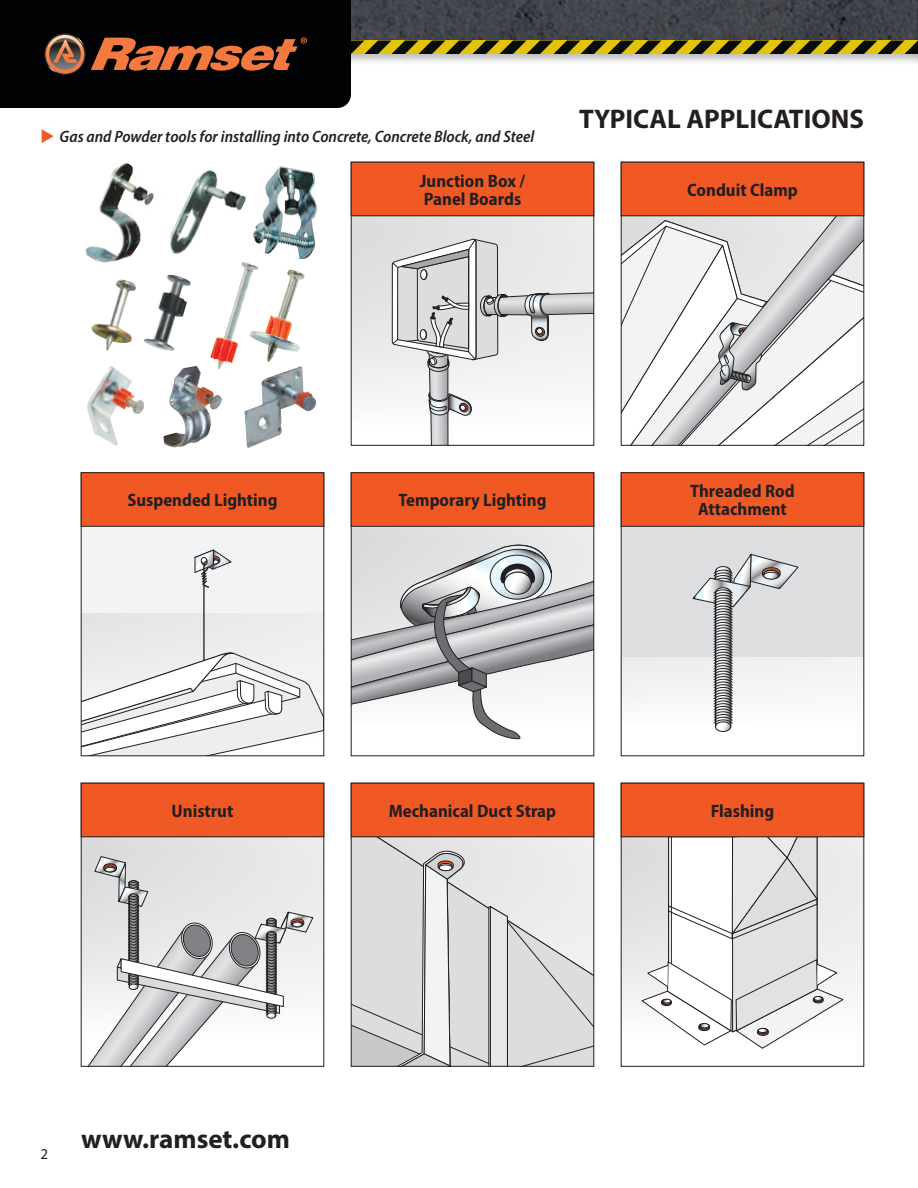
<style>
.page{position:relative;width:918px;height:1188px;background:#fff}
.page>*{position:absolute;margin:0;border:0;box-sizing:border-box;transform-origin:0 0}
.t1{font:700 27px "Myriad Pro";color:#231f20}
.t2{font:700 semi-condensed 18px/18px "Myriad Pro";color:#231f20;text-align:center}
.t3{font:italic 600 semi-condensed 16.5px "Myriad Pro";color:#231f20}
.t4{font:15px "Myriad Pro";color:#231f20}
.s1{color:#f15924}
</style>
<div class="page">
<div style="left:621px;top:837px;width:243px;height:229px;background:linear-gradient(to bottom,#dededf,#fff)"></div>
<svg style="left:640px;top:837px;width:205px;height:212px"></svg>
<div style="left:699px;top:1023px;width:10px;height:5px;border:1px solid #231f20;border-radius:50%"></div>
<div style="left:621px;top:783px;width:243px;height:54px;background:#f15924"></div>
<svg style="left:353px;top:526px;width:239px;height:11px;background:#d4d4d5"></svg>
<svg style="left:353px;top:537px;width:239px;height:203px"></svg>
<div style="left:351px;top:472px;width:243px;height:284px;border:1px solid #231f20"></div>
<div style="left:351px;top:473px;width:243px;height:53px;background:#f15924"></div>
<div style="left:351px;top:472px;width:243px;height:54px;border:1px solid #231f20"></div>
<div style="left:621px;top:526px;width:243px;height:230px;background:linear-gradient(to right,#fafafa,#fdfdfd)"></div>
<div style="left:621px;top:518px;width:243px;height:139px;background:#dddee0"></div>
<div style="left:715px;top:721px;width:16px;height:11px;border:1px solid #231f20;border-radius:50%"></div>
<svg style="left:692px;top:554px;width:108px;height:177px"></svg>
<div style="left:763px;top:572px;width:16px;height:8px;border:1px solid #231f20;border-radius:50%"></div>
<div style="left:621px;top:472px;width:243px;height:284px;border:1px solid #231f20"></div>
<div style="left:621px;top:473px;width:243px;height:53px;background:#f15924"></div>
<div style="left:621px;top:472px;width:243px;height:54px;border:1px solid #231f20"></div>
<div style="left:81px;top:515px;width:243px;height:98px;background:#f2f3f4"></div>
<svg style="left:83px;top:549px;width:239px;height:205px"></svg>
<div style="left:81px;top:473px;width:243px;height:53px;background:#f15924"></div>
<div style="left:81px;top:472px;width:243px;height:54px;border:1px solid #231f20"></div>
<div style="left:81px;top:837px;width:243px;height:229px;background:linear-gradient(to bottom,#e1e1e2,#fff)"></div>
<svg style="left:84px;top:856px;width:230px;height:208px"></svg>
<div style="left:81px;top:783px;width:243px;height:54px;background:#f15924"></div>
<svg style="left:353px;top:216px;width:239px;height:179px;background:#e3e3e4"></svg>
<svg style="left:391px;top:238px;width:201px;height:206px"></svg>
<div style="left:351px;top:162px;width:243px;height:284px;border:1px solid #231f20"></div>
<div style="left:351px;top:162px;width:243px;height:54px;background:#f15924"></div>
<svg style="left:623px;top:220px;width:239px;height:224px"></svg>
<div style="left:621px;top:162px;width:243px;height:284px;border:1px solid #231f20"></div>
<div style="left:621px;top:162px;width:243px;height:54px;background:#f15924"></div>
<svg style="left:353px;top:837px;width:239px;height:11px;background:#dedee0"></svg>
<svg style="left:353px;top:848px;width:239px;height:216px;background:#d9d9db"></svg>
<div style="left:351px;top:783px;width:243px;height:283px;border:1px solid #231f20"></div>
<div style="left:351px;top:783px;width:243px;height:54px;background:#f15924"></div>
<svg style="left:0;top:0;width:918px;height:108px"></svg>
<img style="left:259px;top:270px;width:46px;height:92px">
<img style="left:210px;top:264px;width:49px;height:102px">
<img style="left:87px;top:366px;width:57px;height:80px">
<img style="left:164px;top:366px;width:58px;height:81px">
<img style="left:244px;top:366px;width:72px;height:82px">
<img style="left:91px;top:280px;width:45px;height:70px">
<img style="left:144px;top:275px;width:47px;height:76px">
<img style="left:85px;top:163px;width:88px;height:113px">
<img style="left:164px;top:166px;width:87px;height:105px">
<img style="left:254px;top:166px;width:63px;height:93px">
<p class="t3" style="left:40px;top:126px;width:495px"><span class="s1">◆</span> Gas and Powder tools for installing into Concrete, Concrete Block, and Steel</p>
<h1 class="t1" style="left:579px;top:102px;width:286px">TYPICAL APPLICATIONS</h1>
<p class="t2" style="left:127px;top:491px;width:152px">Suspended Lighting</p>
<p class="t2" style="left:420px;top:171px;width:107px;text-align:left">Junction Box /<br>Panel Boards</p>
<p class="t2" style="left:687px;top:180px;width:112px">Conduit Clamp</p>
<p class="t2" style="left:399px;top:491px;width:149px">Temporary Lighting</p>
<p class="t2" style="left:690px;top:482px;width:106px">Threaded Rod<br>Attachment</p>
<p class="t2" style="left:172px;top:801px;width:63px">Unistrut</p>
<p class="t2" style="left:389px;top:801px;width:169px">Mechanical Duct Strap</p>
<p class="t2" style="left:711px;top:801px;width:65px">Flashing</p>
<p class="t4" style="left:40px;top:1144px;width:9px">2</p>
<h1 class="t1" style="left:81px;top:1121px;width:211px">www.ramset.com</h1>
</div>
